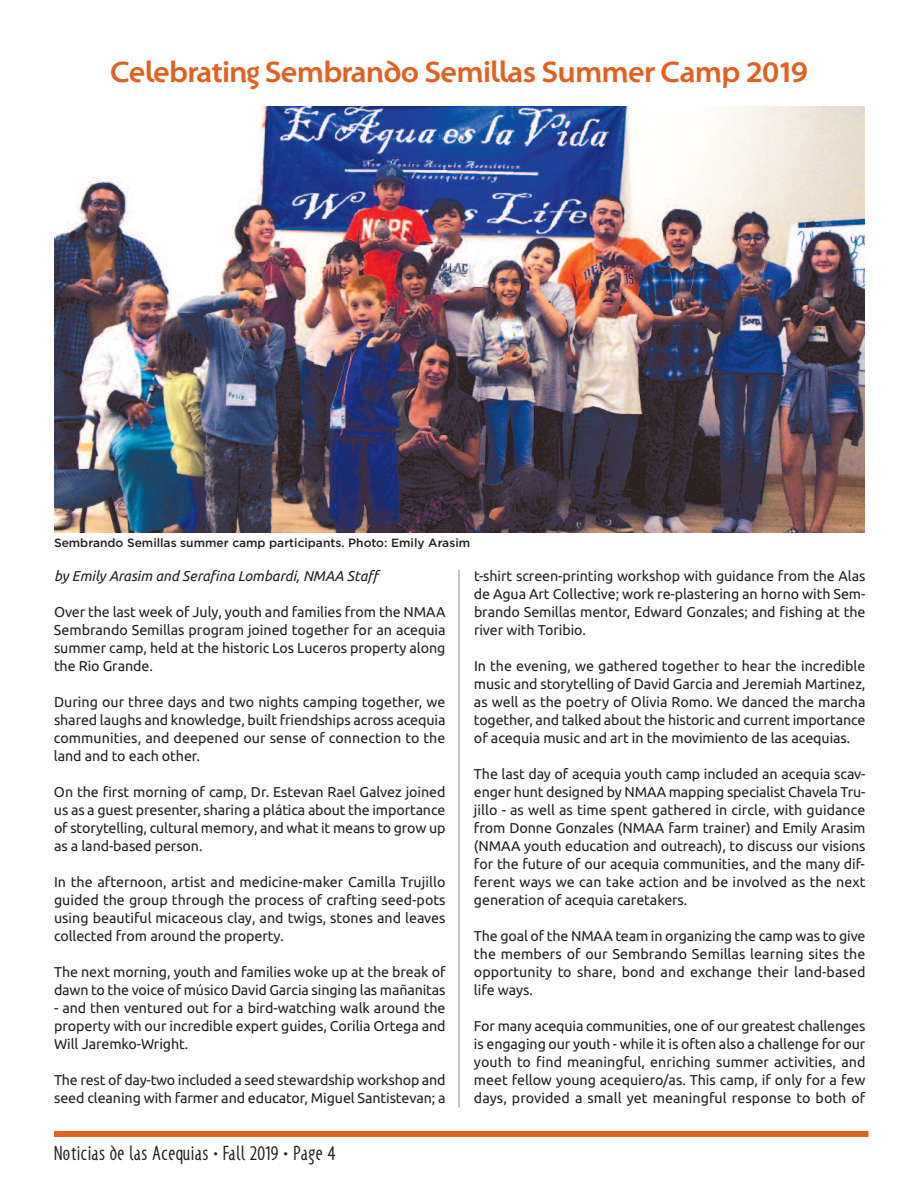
<style>
.page{position:relative;width:918px;height:1188px;background:#fff}
.page>*{position:absolute;margin:0;border:0;box-sizing:border-box;transform-origin:0 0}
.t1{font:700 30px "Santana";letter-spacing:-.025em;color:#e16121}
.t2{font:condensed 21px "Santana";letter-spacing:.05em;color:#231f20}
.t3{font:14.25px/18px "Ubuntu";letter-spacing:-.005em;color:#231f20;text-align:justify}
.t4{font:italic 14.25px "Ubuntu";color:#231f20}
.t5{font:500 12px "Gotham";color:#231f20}
</style>
<div class="page">
<div style="left:54px;top:1131px;width:814px;height:6px;background:#e16121"></div>
<hr style="left:458px;top:570px;width:2px;height:538px;background:#aeafb3">
<img style="left:54px;top:106px;width:810px;height:427px">
<h1 class="t1" style="left:110px;top:54px;width:699px">Celebrating Sembrando Semillas Summer Camp 2019</h1>
<p class="t5" style="left:54px;top:539px;width:418px">Sembrando Semillas summer camp participants. Photo: Emily Arasim</p>
<p class="t4" style="left:54px;top:568px;width:329px">by Emily Arasim and Serafina Lombardi, NMAA Staff</p>
<p class="t3" style="left:54px;top:603px;width:393px">Over the last week of July, youth and families from the NMAA Sembrando Semillas program joined together for an acequia summer camp, held at the historic Los Luceros property along the Rio Grande.</p>
<p class="t3" style="left:54px;top:693px;width:393px">During our three days and two nights camping together, we shared laughs and knowledge, built friendships across acequia communities, and deepened our sense of connection to the land and to each other.</p>
<p class="t3" style="left:54px;top:783px;width:393px">On the first morning of camp, Dr. Estevan Rael Galvez joined us as a guest presenter, sharing a plática about the importance of storytelling, cultural memory, and what it means to grow up as a land-based person.</p>
<p class="t3" style="left:54px;top:873px;width:393px">In the afternoon, artist and medicine-maker Camilla Trujillo guided the group through the process of crafting seed-pots using beautiful micaceous clay, and twigs, stones and leaves collected from around the property.</p>
<p class="t3" style="left:54px;top:963px;width:393px">The next morning, youth and families woke up at the break of dawn to the voice of músico David Garcia singing las mañanitas</p>
<p class="t3" style="left:54px;top:999px;width:393px">- and then ventured out for a bird-watching walk around the property with our incredible expert guides, Corilia Ortega and Will Jaremko-Wright.</p>
<p class="t3" style="left:54px;top:1071px;width:393px">The rest of day-two included a seed stewardship workshop and seed cleaning with farmer and educator, Miguel Santistevan; a</p>
<h2 class="t2" style="left:54px;top:1143px;width:283px">Noticias de las Acequias • Fall 2019 • Page 4</h2>
<p class="t3" style="left:474px;top:567px;width:393px">t-shirt screen-printing workshop with guidance from the Alas de Agua Art Collective; work re-plastering an horno with Sem&shy;brando Semillas mentor, Edward Gonzales; and fishing at the river with Toribio.</p>
<p class="t3" style="left:474px;top:657px;width:393px">In the evening, we gathered together to hear the incredible music and storytelling of David Garcia and Jeremiah Martinez, as well as the poetry of Olivia Romo. We danced the marcha together, and talked about the historic and current importance of acequia music and art in the movimiento de las acequias.</p>
<p class="t3" style="left:474px;top:765px;width:393px">The last day of acequia youth camp included an acequia scav&shy;enger hunt designed by NMAA mapping specialist Chavela Tru&shy;jillo - as well as time spent gathered in circle, with guidance from Donne Gonzales (NMAA farm trainer) and Emily Arasim (NMAA youth education and outreach), to discuss our visions for the future of our acequia communities, and the many dif&shy;ferent ways we can take action and be involved as the next generation of acequia caretakers.</p>
<p class="t3" style="left:474px;top:927px;width:393px">The goal of the NMAA team in organizing the camp was to give the members of our Sembrando Semillas learning sites the opportunity to share, bond and exchange their land-based life ways.</p>
<p class="t3" style="left:474px;top:1017px;width:393px">For many acequia communities, one of our greatest challenges is engaging our youth - while it is often also a challenge for our youth to find meaningful, enriching summer activities, and meet fellow young acequiero/as. This camp, if only for a few days, provided a small yet meaningful response to both of</p>
</div>
